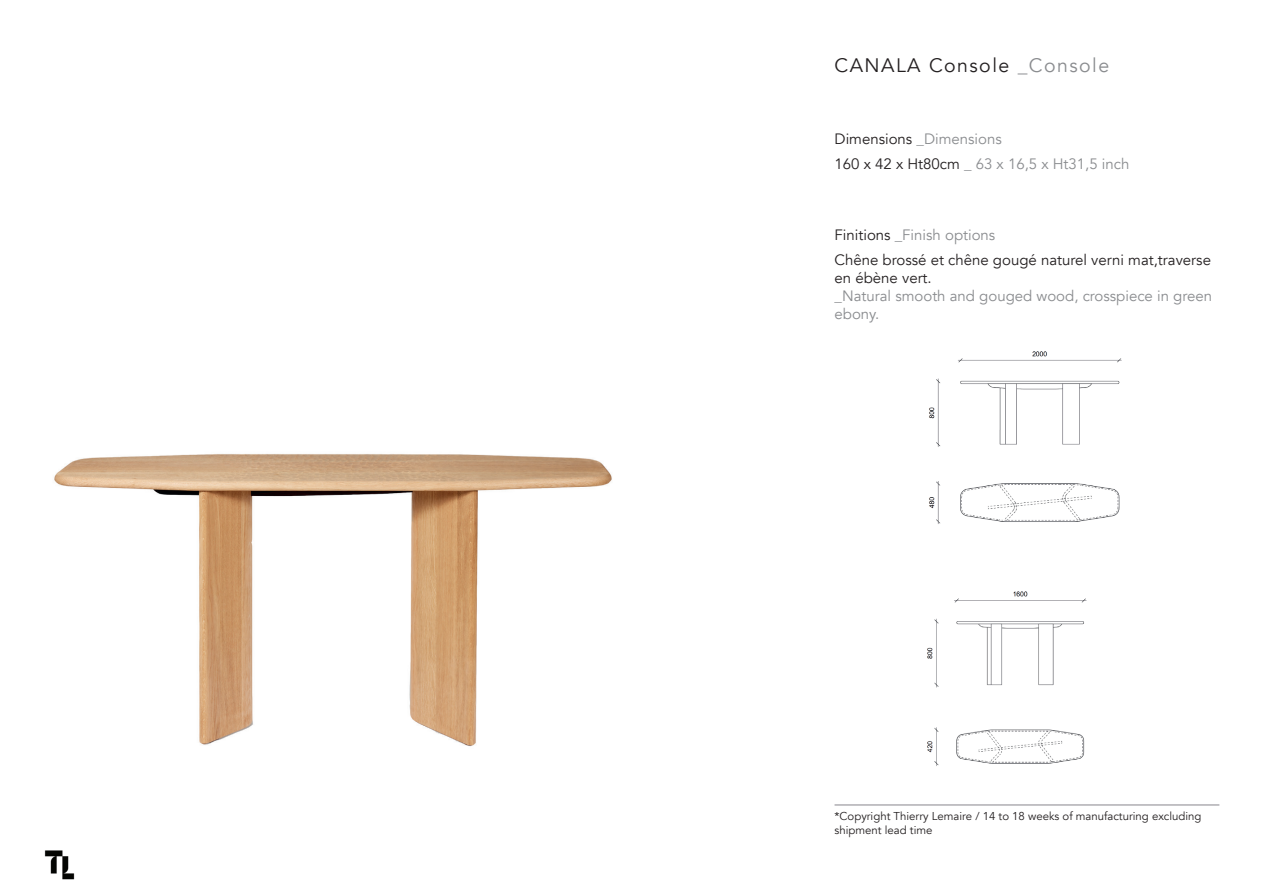
<style>
.page{position:relative;width:1263px;height:893px;background:#fff}
.page>*{position:absolute;margin:0;border:0;box-sizing:border-box;transform-origin:0 0}
.t1{font:19.5px "Avenir";letter-spacing:.075em;color:#231f20}
.t2{font:15px/25.5px "Avenir";color:#8a8c8f}
.t3{font:15px/18px "Avenir";color:#231f20}
.t4{font:11.4px/13.6px "Avenir";color:#231f20}
.s1{color:#8a8c8f}
.s2{color:#231f20}
</style>
<div class="page">
<img style="left:44px;top:850px;width:31px;height:30px">
<hr style="left:834px;top:805px;width:385px;height:1px;background:#87868d">
<img style="left:54px;top:454px;width:558px;height:293px">
<img style="left:929px;top:351px;width:193px;height:173px">
<img style="left:927px;top:591px;width:160px;height:175px">
<h1 class="t1" style="left:834px;top:53px;width:276px">CANALA Console <span class="s1">_Console</span></h1>
<p class="t2" style="left:834px;top:126px;width:296px"><span class="s2">Dimensions</span> _Dimensions<br><span class="s2">160 x 42 x Ht80cm</span> _ 63 x 16,5 x Ht31,5 inch</p>
<p class="t2" style="left:834px;top:222px;width:162px"><span class="s2">Finitions</span> _Finish options</p>
<p class="t3" style="left:834px;top:251px;width:378px">Chêne brossé et chêne gougé naturel verni mat,traverse en ébène vert.</p>
<p class="t2" style="left:834px;top:287px;width:379px;line-height:18px">_Natural smooth and gouged wood, crosspiece in green ebony.</p>
<p class="t4" style="left:834px;top:810px;width:368px">*Copyright Thierry Lemaire / 14 to 18 weeks of manufacturing excluding shipment lead time</p>
</div>
